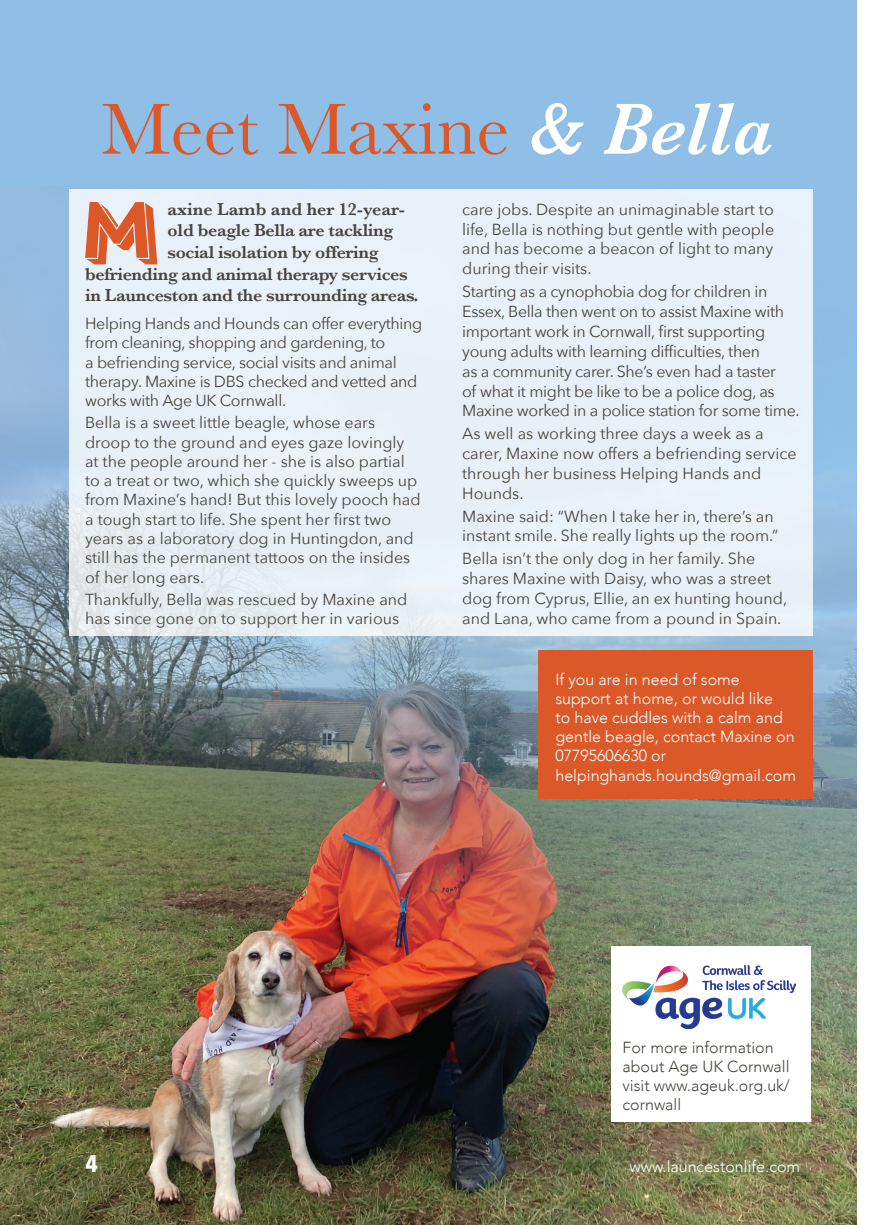
<style>
.page{position:relative;width:874px;height:1225px;background:#fff}
.page>*{position:absolute;margin:0;border:0;box-sizing:border-box;transform-origin:0 0}
.t1{font:79.8px "Core Circus Pierrot 2";color:#db5829}
.t2{font:75px "Baskerville";color:#db5829}
.t3{font:700 24px "Avenir Next Condensed";color:#fff}
.t4{font:600 18px "Baskerville";letter-spacing:-.02em;color:#47453f}
.t5{font:600 18px "Baskerville";color:#47453f}
.t6{font:16px/19.8px "Avenir Next";color:#47453f}
.t7{font:16px/19.8px "Avenir Next";letter-spacing:-.02em;color:#47453f}
.t8{font:300 16px/19.2px "Avenir";color:#fff}
.t9{font:300 16px/19.2px "Avenir";color:#47453f}
.s1{font-weight:600;font-style:italic;color:#fff}
</style>
<div class="page">
<div style="left:0;top:0;width:856px;height:1225px;background:#8fbfe7"></div>
<img style="left:0;top:189px;width:856px;height:1036px">
<div style="left:70px;top:189px;width:742px;height:446px;background:#e8f1f8"></div>
<div style="left:538px;top:650px;width:274px;height:148px;background:#db5829"></div>
<div style="left:611px;top:946px;width:199px;height:175px;background:#fff"></div>
<img style="left:622px;top:965px;width:173px;height:63px">
<h2 class="t2" style="left:101px;top:82px;width:673px">Meet Maxine <span class="s1">&amp; Bella</span></h2>
<h1 class="t1" style="left:72px;top:176px;width:91px">M</h1>
<p class="t5" style="left:167px;top:196px;width:239px">axine Lamb and her 12-year-</p>
<p class="t4" style="left:167px;top:218px;width:227px">old beagle Bella are tackling</p>
<p class="t4" style="left:167px;top:239px;width:212px">social isolation by offering</p>
<p class="t4" style="left:85px;top:261px;width:324px">befriending and animal therapy services</p>
<p class="t4" style="left:85px;top:283px;width:335px">in Launceston and the surrounding areas.</p>
<p class="t7" style="left:85px;top:313px;width:338px;line-height:19.2px">Helping Hands and Hounds can offer everything from cleaning, shopping and gardening, to<br>a befriending service, social visits and animal therapy. Maxine is DBS checked and vetted and works with Age UK Cornwall.</p>
<p class="t6" style="left:85px;top:412px;width:337px;line-height:19.2px">Bella is a sweet little beagle, whose ears droop to the ground and eyes gaze lovingly at the people around her - she is also partial to a treat or two, which she quickly sweeps up from Maxine’s hand! But this lovely pooch had a tough start to life. She spent her first two years as a laboratory dog in Huntingdon, and still has the permanent tattoos on the insides of her long ears.</p>
<p class="t6" style="left:85px;top:589px;width:323px;line-height:19.2px">Thankfully, Bella was rescued by Maxine and has since gone on to support her in various</p>
<p class="t6" style="left:462px;top:198px;width:313px;text-align:justify">care jobs. Despite an unimaginable start to life, Bella is nothing but gentle with people and has become a beacon of light to many during their visits.</p>
<p class="t7" style="left:462px;top:281px;width:339px">Starting as a cynophobia dog for children in Essex, Bella then went on to assist Maxine with important work in Cornwall, first supporting young adults with learning difficulties, then<br>as a community carer. She’s even had a taster<br>of what it might be like to be a police dog, as Maxine worked in a police station for some time.</p>
<p class="t6" style="left:462px;top:423px;width:336px">As well as working three days a week as a carer, Maxine now offers a befriending service through her business Helping Hands and Hounds.</p>
<p class="t6" style="left:462px;top:505px;width:317px">Maxine said: “When I take her in, there’s an instant smile. She really lights up the room.”</p>
<p class="t6" style="left:462px;top:548px;width:326px">Bella isn’t the only dog in her family. She shares Maxine with Daisy, who was a street dog from Cyprus, Ellie, an ex hunting hound, and Lana, who came from a pound in Spain.</p>
<p class="t8" style="left:555px;top:669px;width:242px">If you are in need of some support at home, or would like<br>to have cuddles with a calm and gentle beagle, contact Maxine on<br>07795606630 or helpinghands.hounds@gmail.com</p>
<p class="t9" style="left:622px;top:1037px;width:169px">For more information about Age UK Cornwall visit www.ageuk.org.uk/ cornwall</p>
<h3 class="t3" style="left:85px;top:1148px;width:14px">4</h3>
<p class="t8" style="left:629px;top:1156px;width:172px">www.launcestonlife.com</p>
</div>
